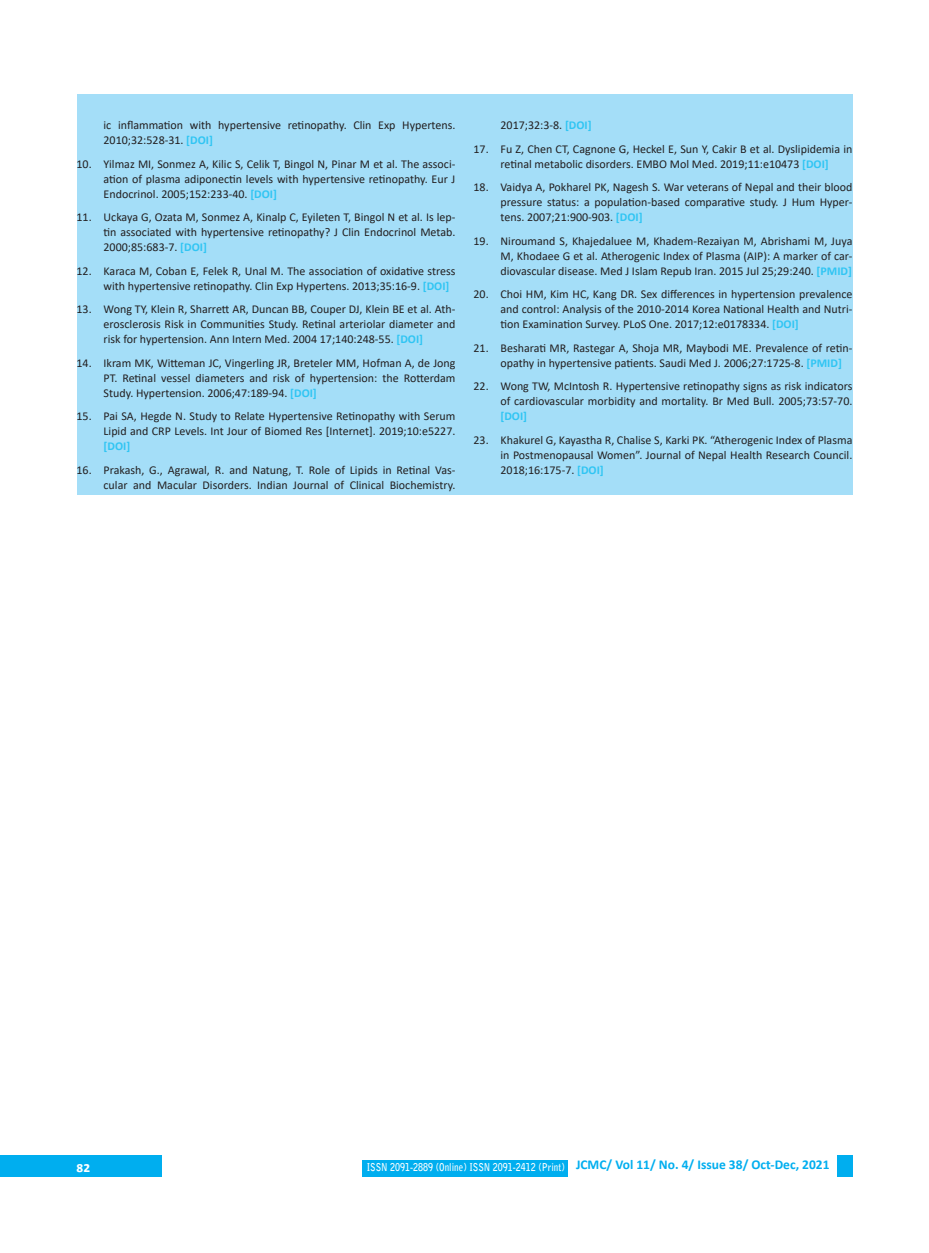
<style>
.page{position:relative;width:929px;height:1253px;background:#fff}
.page>*{position:absolute;margin:0;border:0;box-sizing:border-box;transform-origin:0 0}
.t1{font:700 15px "Calibri";color:#fff}
.t2{font:12px/15px "Calibri";color:#231f20;text-align:justify}
.t3{font:700 10.8px "Bell Gothic Std";color:#fff;scale:.83 1}
.s1{font-weight:700;color:#30c5f3}
</style>
<div class="page">
<div style="left:837px;top:1155px;width:15px;height:21px;background:#00aeef"></div>
<div style="left:0;top:1155px;width:162px;height:21px;background:#00aeef"></div>
<div style="left:362px;top:1160px;width:205px;height:16px;background:#00aeef"></div>
<div style="left:77px;top:95px;width:775px;height:400px;background:#a4def8"></div>
<p class="t2" style="left:104px;top:117px;width:353px">ic inflammation with hypertensive retinopathy. Clin Exp Hypertens.<br>2010;32:528-31. <span class="s1">[DOI]</span></p>
<p class="t2" style="left:104px;top:156px;width:353px;text-indent:-27px">10. Yilmaz MI, Sonmez A, Kilic S, Celik T, Bingol N, Pinar M et al. The associ&shy;ation of plasma adiponectin levels with hypertensive retinopathy. Eur J Endocrinol. 2005;152:233-40. <span class="s1">[DOI]</span></p>
<p class="t2" style="left:104px;top:209px;width:353px;text-indent:-27px">11. Uckaya G, Ozata M, Sonmez A, Kinalp C, Eyileten T, Bingol N et al. Is lep&shy;tin associated with hypertensive retinopathy? J Clin Endocrinol Metab.<br>2000;85:683-7. <span class="s1">[DOI]</span></p>
<p class="t2" style="left:104px;top:263px;width:353px;text-indent:-27px">12. Karaca M, Coban E, Felek R, Unal M. The association of oxidative stress with hypertensive retinopathy. Clin Exp Hypertens. 2013;35:16-9. <span class="s1">[DOI]</span></p>
<p class="t2" style="left:104px;top:301px;width:353px;text-indent:-27px">13. Wong TY, Klein R, Sharrett AR, Duncan BB, Couper DJ, Klein BE et al. Ath&shy;erosclerosis Risk in Communities Study. Retinal arteriolar diameter and risk for hypertension. Ann Intern Med. 2004 17;140:248-55. <span class="s1">[DOI]</span></p>
<p class="t2" style="left:104px;top:355px;width:353px;text-indent:-27px">14. Ikram MK, Witteman JC, Vingerling JR, Breteler MM, Hofman A, de Jong PT. Retinal vessel diameters and risk of hypertension: the Rotterdam Study. Hypertension. 2006;47:189-94. <span class="s1">[DOI]</span></p>
<p class="t2" style="left:104px;top:408px;width:353px;text-indent:-27px">15. Pai SA, Hegde N. Study to Relate Hypertensive Retinopathy with Serum Lipid and CRP Levels. Int Jour of Biomed Res [Internet]. 2019;10:e5227. <span class="s1">[DOI]</span></p>
<p class="t2" style="left:77px;top:462px;width:380px;text-align:right">16. Prakash, G., Agrawal, R. and Natung, T. Role of Lipids in Retinal Vas&shy;cular and Macular Disorders. Indian Journal of Clinical Biochemistry.</p>
<p class="t2" style="left:500px;top:117px;width:93px">2017;32:3-8. <span class="s1">[DOI]</span></p>
<p class="t2" style="left:473px;top:141px;width:380px;text-align:center">17. Fu Z, Chen CT, Cagnone G, Heckel E, Sun Y, Cakir B et al. Dyslipidemia in retinal metabolic disorders. EMBO Mol Med. 2019;11:e10473 <span class="s1">[DOI]</span></p>
<p class="t2" style="left:500px;top:179px;width:353px;text-indent:-27px">18. Vaidya A, Pokharel PK, Nagesh S. War veterans of Nepal and their blood pressure status: a population-based comparative study. J Hum Hyper&shy;tens. 2007;21:900-903. <span class="s1">[DOI]</span></p>
<p class="t2" style="left:500px;top:233px;width:353px;text-indent:-27px">19. Niroumand S, Khajedaluee M, Khadem-Rezaiyan M, Abrishami M, Juya M, Khodaee G et al. Atherogenic Index of Plasma (AIP): A marker of car&shy;diovascular disease. Med J Islam Repub Iran. 2015 Jul 25;29:240. <span class="s1">[PMID]</span></p>
<p class="t2" style="left:500px;top:286px;width:353px;text-indent:-27px">20. Choi HM, Kim HC, Kang DR. Sex differences in hypertension prevalence and control: Analysis of the 2010-2014 Korea National Health and Nutri&shy;tion Examination Survey. PLoS One. 2017;12:e0178334. <span class="s1">[DOI]</span></p>
<p class="t2" style="left:500px;top:340px;width:353px;text-indent:-27px">21. Besharati MR, Rastegar A, Shoja MR, Maybodi ME. Prevalence of retin&shy;opathy in hypertensive patients. Saudi Med J. 2006;27:1725-8. <span class="s1">[PMID]</span></p>
<p class="t2" style="left:500px;top:378px;width:353px;text-indent:-27px">22. Wong TW, McIntosh R. Hypertensive retinopathy signs as risk indicators of cardiovascular morbidity and mortality. Br Med Bull. 2005;73:57-70. <span class="s1">[DOI]</span></p>
<p class="t2" style="left:500px;top:432px;width:353px;text-indent:-27px">23. Khakurel G, Kayastha R, Chalise S, Karki PK. “Atherogenic Index of Plasma in Postmenopausal Women”. Journal of Nepal Health Research Council.<br>2018;16:175-7. <span class="s1">[DOI]</span></p>
<p class="t1" style="left:77px;top:1156px;width:15px">82</p>
<p class="t3" style="left:367px;top:1161px;width:559px">ISSN 2091-2889 (Online) ISSN 2091-2412 (Print) <sup>JCMC/</sup> <sup>Vol</sup> <sup>11/</sup> <sup>No.</sup> <sup>4/</sup> <sup>Issue</sup> <sup>38/</sup> <sup>Oct-Dec,</sup> <sup>2021</sup></p>
</div>
